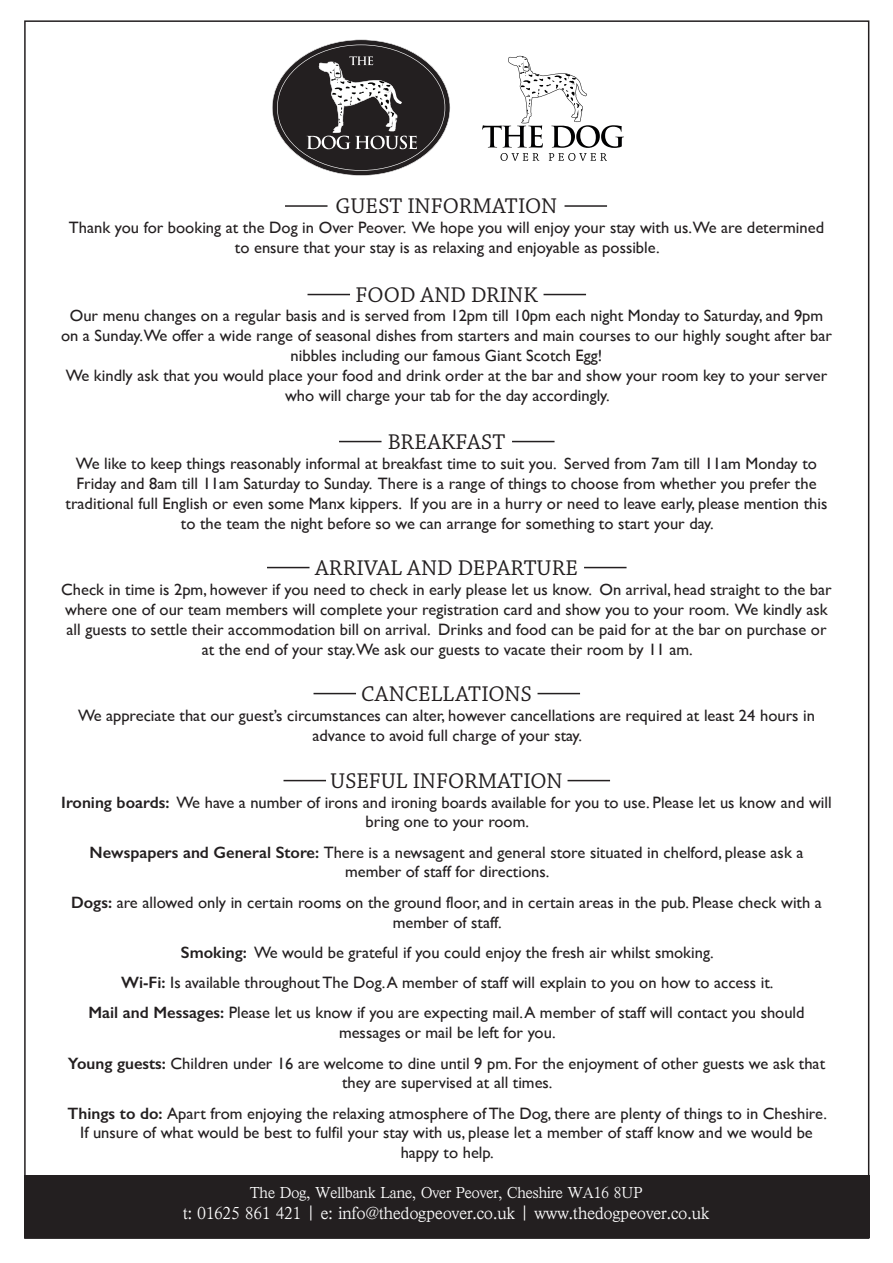
<style>
.page{position:relative;width:893px;height:1263px;background:#fff}
.page>*{position:absolute;margin:0;border:0;box-sizing:border-box;transform-origin:0 0}
.t1{font:22.5px "Chaparral Pro";color:#231f20}
.t2{font:18px "SIL Kai Reg Jian";letter-spacing:-.03em;color:#fff}
.t3{font:16.5px/19.8px "Gill Sans";color:#231f20;text-align:center}
.t4{font:16.5px "SIL Kai Reg Jian";letter-spacing:-.035em;color:#fff}
.s1{font-weight:600}
</style>
<div class="page">
<hr style="left:285px;top:205px;width:43px;height:2px;background:#231f20">
<hr style="left:565px;top:205px;width:42px;height:2px;background:#231f20">
<hr style="left:308px;top:294px;width:42px;height:1px;background:#231f20">
<hr style="left:544px;top:294px;width:42px;height:1px;background:#231f20">
<hr style="left:339px;top:441px;width:43px;height:1px;background:#231f20">
<div style="left:25px;top:1175px;width:845px;height:62px;background:#231f20"></div>
<hr style="left:512px;top:441px;width:43px;height:1px;background:#231f20">
<hr style="left:267px;top:567px;width:43px;height:1px;background:#231f20">
<hr style="left:584px;top:567px;width:43px;height:1px;background:#231f20">
<hr style="left:314px;top:693px;width:42px;height:1px;background:#231f20">
<hr style="left:538px;top:693px;width:42px;height:1px;background:#231f20">
<hr style="left:284px;top:780px;width:42px;height:1px;background:#231f20">
<hr style="left:568px;top:780px;width:42px;height:1px;background:#231f20">
<svg style="left:272px;top:39px;width:178px;height:137px"></svg>
<svg style="left:482px;top:56px;width:142px;height:105px"></svg>
<h1 class="t1" style="left:336px;top:194px;width:223px">GUEST INFORMATION</h1>
<p class="t3" style="left:69px;top:218px;width:757px">Thank you for booking at the Dog in Over Peover. We hope you will enjoy your stay with us.We are determined to ensure that your stay is as relaxing and enjoyable as possible.</p>
<h1 class="t1" style="left:355px;top:282px;width:184px">FOOD AND DRINK</h1>
<p class="t3" style="left:61px;top:306px;width:772px">Our menu changes on a regular basis and is served from 12pm till 10pm each night Monday to Saturday, and 9pm on a Sunday.We offer a wide range of seasonal dishes from starters and main courses to our highly sought after bar nibbles including our famous Giant Scotch Egg!<br>We kindly ask that you would place your food and drink order at the bar and show your room key to your server who will charge your tab for the day accordingly.</p>
<h1 class="t1" style="left:388px;top:430px;width:119px">BREAKFAST</h1>
<p class="t3" style="left:66px;top:453px;width:763px">We like to keep things reasonably informal at breakfast time to suit you. Served from 7am till 11am Monday to Friday and 8am till 11am Saturday to Sunday. There is a range of things to choose from whether you prefer the traditional full English or even some Manx kippers. If you are in a hurry or need to leave early, please mention this to the team the night before so we can arrange for something to start your day.</p>
<h1 class="t1" style="left:315px;top:556px;width:264px">ARRIVAL AND DEPARTURE</h1>
<p class="t3" style="left:61px;top:579px;width:772px">Check in time is 2pm, however if you need to check in early please let us know. On arrival, head straight to the bar where one of our team members will complete your registration card and show you to your room. We kindly ask all guests to settle their accommodation bill on arrival. Drinks and food can be paid for at the bar on purchase or at the end of your stay.We ask our guests to vacate their room by 11 am.</p>
<h1 class="t1" style="left:361px;top:682px;width:172px">CANCELLATIONS</h1>
<p class="t3" style="left:78px;top:705px;width:738px">We appreciate that our guest’s circumstances can alter, however cancellations are required at least 24 hours in advance to avoid full charge of your stay.</p>
<h1 class="t1" style="left:330px;top:768px;width:234px">USEFUL INFORMATION</h1>
<p class="t3" style="left:61px;top:792px;width:772px"><span class="s1">Ironing boards:</span> We have a number of irons and ironing boards available for you to use. Please let us know and will bring one to your room.</p>
<p class="t3" style="left:90px;top:842px;width:715px"><span class="s1">Newspapers and General Store:</span> There is a newsagent and general store situated in chelford, please ask a member of staff for directions.</p>
<p class="t3" style="left:71px;top:892px;width:752px"><span class="s1">Dogs:</span> are allowed only in certain rooms on the ground floor, and in certain areas in the pub. Please check with a member of staff.</p>
<p class="t3" style="left:88px;top:937px;width:718px;line-height:30.3px"><span class="s1">Smoking:</span> We would be grateful if you could enjoy the fresh air whilst smoking.<br><span class="s1">Wi-Fi:</span> Is available throughout The Dog. A member of staff will explain to you on how to access it.<br><span class="s1">Mail and Messages:</span> Please let us know if you are expecting mail. A member of staff will contact you should</p>
<p class="t3" style="left:68px;top:1017px;width:759px;line-height:30.3px">messages or mail be left for you.<br><span class="s1">Young guests:</span> Children under 16 are welcome to dine until 9 pm. For the enjoyment of other guests we ask that</p>
<p class="t3" style="left:68px;top:1067px;width:761px;line-height:30.3px">they are supervised at all times.<br><span class="s1">Things to do:</span> Apart from enjoying the relaxing atmosphere of The Dog, there are plenty of things to in Cheshire.</p>
<p class="t3" style="left:80px;top:1123px;width:734px">If unsure of what would be best to fulfil your stay with us, please let a member of staff know and we would be happy to help.</p>
<p class="t4" style="left:250px;top:1181px;width:394px">The Dog, Wellbank Lane, Over Peover, Cheshire WA16 8UP</p>
<p class="t2" style="left:183px;top:1201px;width:528px">t: 01625 861 421 | e: info@thedogpeover.co.uk | www.thedogpeover.co.uk</p>
</div>
